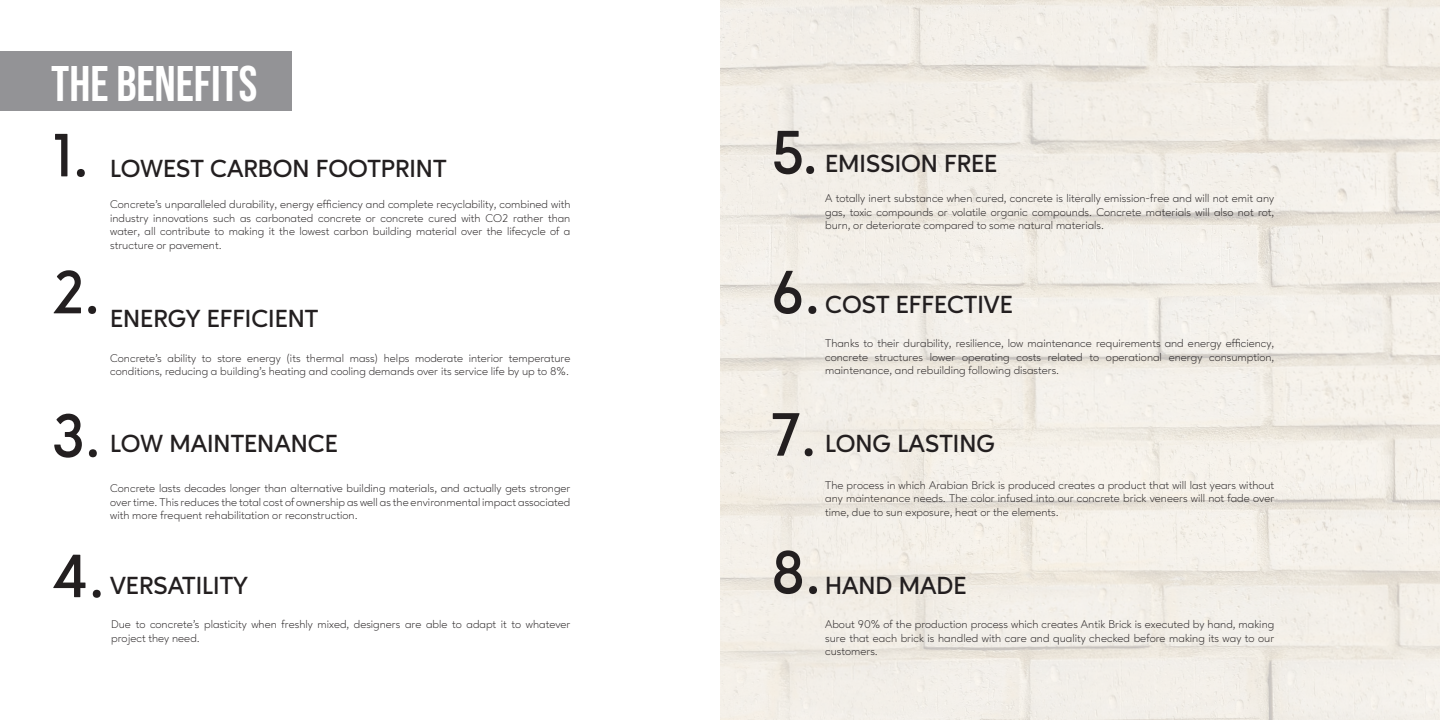
<style>
.page{position:relative;width:1440px;height:720px;background:#fff}
.page>*{position:absolute;margin:0;border:0;box-sizing:border-box;transform-origin:0 0}
.t1{font:600 61.25px "Ageo";color:#231f20}
.t2{font:700 50px "Bebas Neue Pro";color:#fff}
.t3{font:600 25px "Ageo";color:#231f20}
.t4{font:300 11.25px/13.5px "Ageo";color:#231f20;text-align:justify}
</style>
<div class="page">
<img style="left:720px;top:0;width:720px;height:720px">
<div style="left:0;top:51px;width:291px;height:60px;background:#939396"></div>
<p class="t2" style="left:51px;top:55px;width:208px">THE BENEFITS</p>
<p class="t1" style="left:51px;top:120px;width:39px">1.</p>
<p class="t3" style="left:110px;top:154px;width:338px">LOWEST CARBON FOOTPRINT</p>
<p class="t1" style="left:771px;top:117px;width:48px">5.</p>
<p class="t3" style="left:825px;top:149px;width:174px">EMISSION FREE</p>
<p class="t4" style="left:110px;top:197px;width:462px">Concrete’s unparalleled durability, energy efficiency and complete recyclability, combined with industry innovations such as carbonated concrete or concrete cured with CO2 rather than water, all contribute to making it the lowest carbon building material over the lifecycle of a structure or pavement.</p>
<p class="t4" style="left:825px;top:192px;width:451px">A totally inert substance when cured, concrete is literally emission-free and will not emit any gas, toxic compounds or volatile organic compounds. Concrete materials will also not rot, burn, or deteriorate compared to some natural materials.</p>
<p class="t1" style="left:51px;top:257px;width:50px">2.</p>
<p class="t3" style="left:110px;top:304px;width:210px">ENERGY EFFICIENT</p>
<p class="t1" style="left:771px;top:257px;width:51px">6.</p>
<p class="t3" style="left:825px;top:290px;width:189px">COST EFFECTIVE</p>
<p class="t4" style="left:110px;top:351px;width:462px">Concrete’s ability to store energy (its thermal mass) helps moderate interior temperature conditions, reducing a building’s heating and cooling demands over its service life by up to 8%.</p>
<p class="t4" style="left:825px;top:337px;width:451px">Thanks to their durability, resilience, low maintenance requirements and energy efficiency, concrete structures lower operating costs related to operational energy consumption, maintenance, and rebuilding following disasters.</p>
<p class="t1" style="left:51px;top:400px;width:51px">3.</p>
<p class="t3" style="left:110px;top:429px;width:229px">LOW MAINTENANCE</p>
<p class="t1" style="left:771px;top:399px;width:47px">7.</p>
<p class="t3" style="left:825px;top:429px;width:171px">LONG LASTING</p>
<p class="t4" style="left:110px;top:482px;width:462px">Concrete lasts decades longer than alternative building materials, and actually gets stronger over time. This reduces the total cost of ownership as well as the environmental impact associated with more frequent rehabilitation or reconstruction.</p>
<p class="t4" style="left:825px;top:478px;width:451px">The process in which Arabian Brick is produced creates a product that will last years without any maintenance needs. The color infused into our concrete brick veneers will not fade over time, due to sun exposure, heat or the elements.</p>
<p class="t1" style="left:51px;top:541px;width:55px">4.</p>
<p class="t3" style="left:110px;top:571px;width:139px">VERSATILITY</p>
<p class="t1" style="left:771px;top:537px;width:51px">8.</p>
<p class="t3" style="left:825px;top:571px;width:143px">HAND MADE</p>
<p class="t4" style="left:111px;top:617px;width:461px">Due to concrete’s plasticity when freshly mixed, designers are able to adapt it to whatever project they need.</p>
<p class="t4" style="left:825px;top:617px;width:451px">About 90% of the production process which creates Antik Brick is executed by hand, making sure that each brick is handled with care and quality checked before making its way to our customers.</p>
</div>
